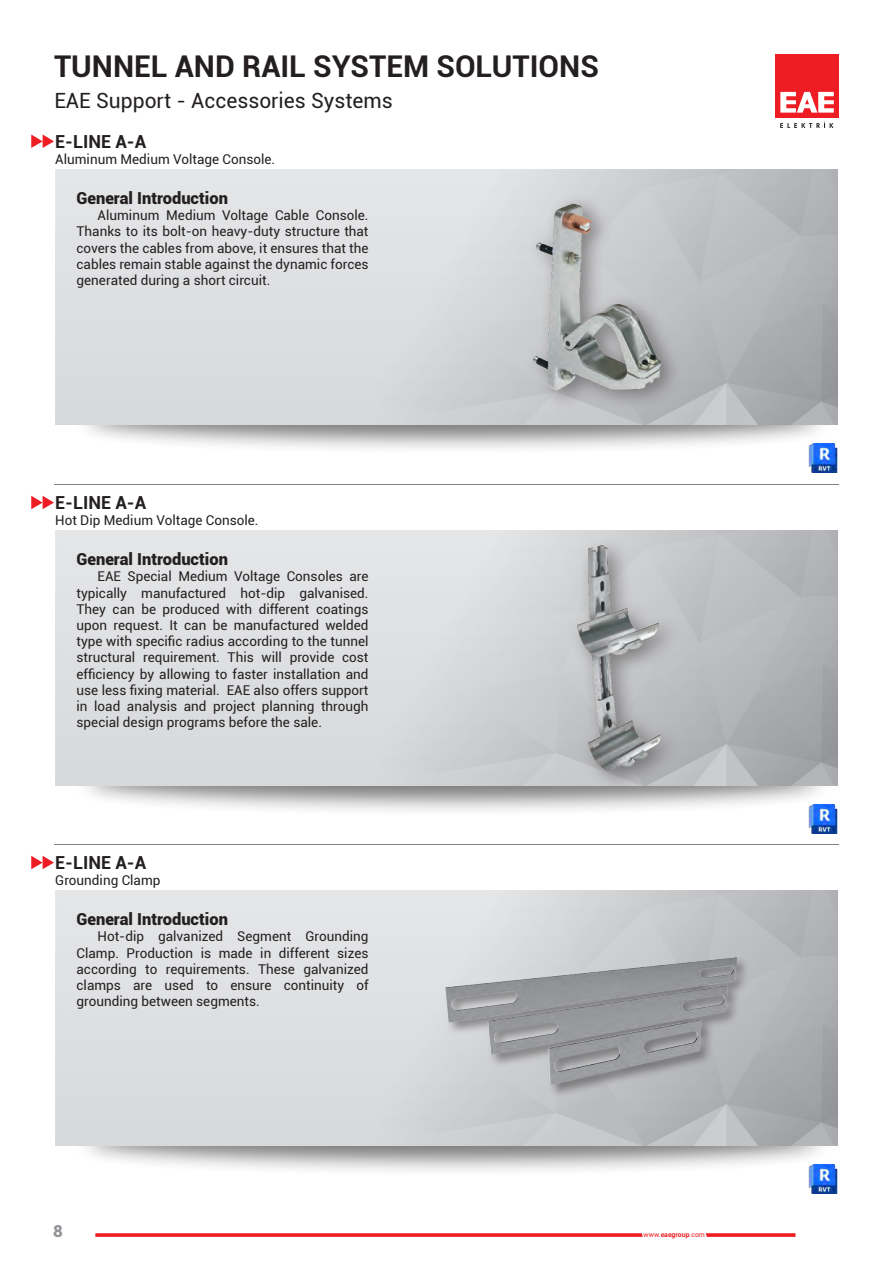
<style>
.page{position:relative;width:893px;height:1263px;background:#fff}
.page>*{position:absolute;margin:0;border:0;box-sizing:border-box;transform-origin:0 0}
.t1{font:700 30px "Roboto";color:#231f20}
.t2{font:21px "Roboto";color:#231f20}
.t3{font:700 18px "Roboto";color:#231f20}
.t4{font:900 16.5px "Roboto";color:#231f20}
.t5{font:900 16.5px "Roboto";color:#939598}
.t6{font:13.5px/16.2px "Roboto";color:#231f20;text-align:justify}
.t7{font:6.9px "Roboto";color:#ee1d23}
.s1{font-weight:700}
</style>
<div class="page">
<svg style="left:95px;top:1233px;width:700px;height:4px;background:#f04348"></svg>
<div style="left:775px;top:54px;width:64px;height:64px;background:#ee1d23"></div>
<svg style="left:780px;top:92px;width:54px;height:21px"></svg>
<svg style="left:780px;top:122px;width:53px;height:6px"></svg>
<div style="left:73px;top:383px;width:761px;height:72px;background:#231f20;opacity:.6"></div>
<div style="left:73px;top:744px;width:761px;height:73px;background:#231f20;opacity:.6"></div>
<div style="left:73px;top:1104px;width:761px;height:73px;background:#231f20;opacity:.6"></div>
<img style="left:55px;top:170px;width:783px;height:255px">
<img style="left:55px;top:531px;width:783px;height:255px">
<img style="left:55px;top:891px;width:783px;height:255px">
<svg style="left:31px;top:134px;width:23px;height:14px"></svg>
<svg style="left:31px;top:496px;width:23px;height:13px"></svg>
<svg style="left:31px;top:856px;width:23px;height:13px"></svg>
<div style="left:525px;top:192px;width:158px;height:218px;background:#231f20;opacity:.45"></div>
<img style="left:493px;top:194px;width:167px;height:209px">
<div style="left:568px;top:536px;width:114px;height:257px;background:#231f20;opacity:.45"></div>
<img style="left:578px;top:546px;width:93px;height:225px">
<div style="left:444px;top:956px;width:306px;height:142px;background:#231f20;opacity:.45"></div>
<img style="left:446px;top:958px;width:291px;height:127px">
<hr style="left:54px;top:484px;width:785px;height:1px;background:#808285">
<hr style="left:54px;top:844px;width:785px;height:1px;background:#808285">
<img style="left:808px;top:443px;width:30px;height:30px">
<img style="left:808px;top:804px;width:30px;height:30px">
<img style="left:808px;top:1165px;width:30px;height:29px">
<h1 class="t1" style="left:54px;top:45px;width:546px">TUNNEL AND RAIL SYSTEM SOLUTIONS</h1>
<p class="t2" style="left:54px;top:86px;width:340px">EAE Support - Accessories Systems</p>
<p class="t3" style="left:55px;top:129px;width:93px">E-LINE A-A</p>
<p class="t6" style="left:55px;top:151px;width:222px">Aluminum Medium Voltage Console.</p>
<p class="t4" style="left:77px;top:186px;width:153px">General Introduction</p>
<p class="t6" style="left:77px;top:207px;width:293px;text-indent:21px">Aluminum Medium Voltage Cable Console.<br>Thanks to its bolt-on heavy-duty structure that covers the cables from above, it ensures that the cables remain stable against the dynamic forces generated during a short circuit.</p>
<p class="t3" style="left:55px;top:490px;width:93px">E-LINE A-A</p>
<p class="t6" style="left:55px;top:512px;width:205px">Hot Dip Medium Voltage Console.</p>
<p class="t4" style="left:77px;top:548px;width:153px">General Introduction</p>
<p class="t6" style="left:77px;top:568px;width:293px;text-indent:21px">EAE Special Medium Voltage Consoles are typically manufactured hot-dip galvanised.<br>They can be produced with different coatings upon request. It can be manufactured welded type with specific radius according to the tunnel structural requirement. This will provide cost efficiency by allowing to faster installation and use less fixing material. EAE also offers support in load analysis and project planning through special design programs before the sale.</p>
<p class="t3" style="left:55px;top:850px;width:93px">E-LINE A-A</p>
<p class="t6" style="left:55px;top:872px;width:107px">Grounding Clamp</p>
<p class="t4" style="left:77px;top:908px;width:153px">General Introduction</p>
<p class="t6" style="left:77px;top:928px;width:293px;text-indent:21px">Hot-dip galvanized Segment Grounding Clamp. Production is made in different sizes according to requirements. These galvanized clamps are used to ensure continuity of grounding between segments.</p>
<p class="t5" style="left:53px;top:1219px;width:11px">8</p>
<p class="t7" style="left:644px;top:1229px;width:63px">www.<span class="s1">eaegroup</span>.com</p>
</div>
